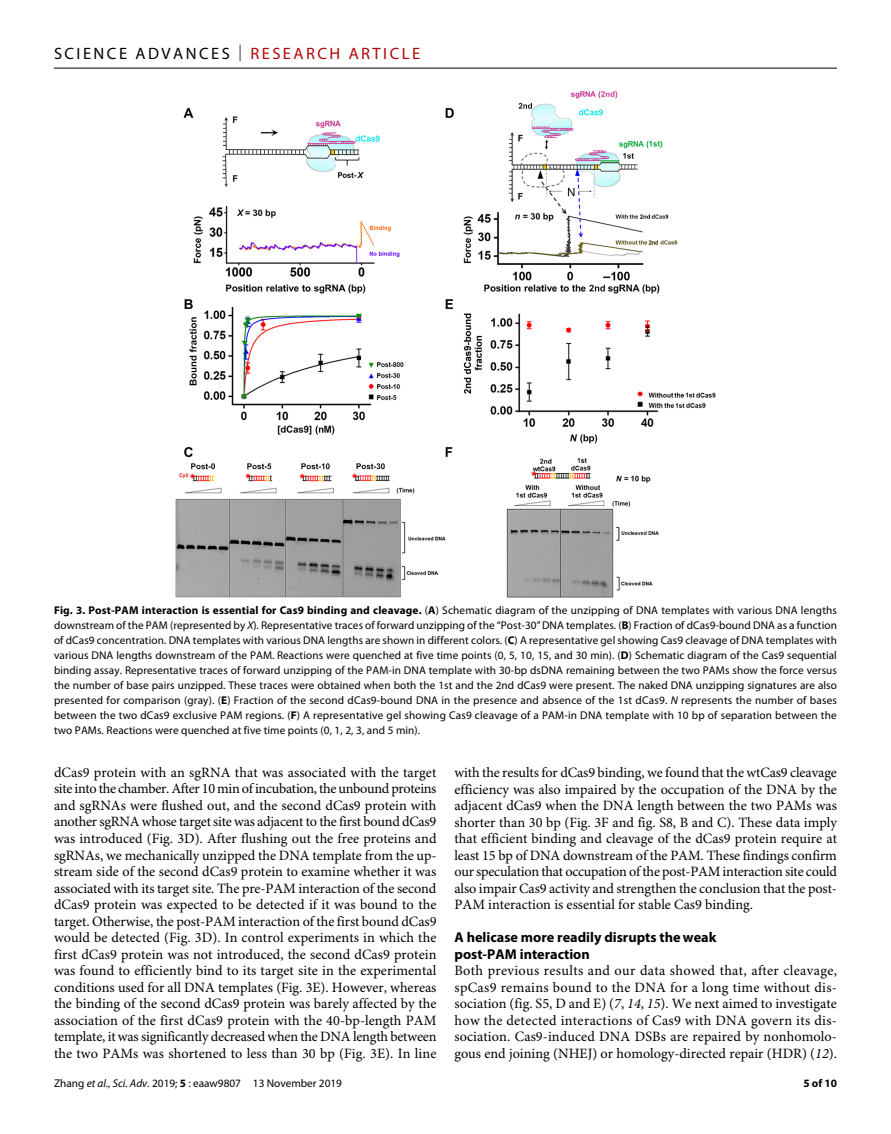
<style>
.page{position:relative;width:891px;height:1134px;background:#fff}
.page>*{position:absolute;margin:0;border:0;box-sizing:border-box;transform-origin:0 0}
.t1{font:16.5px "Myriad Pro";letter-spacing:.15em;color:#000}
.t2{font:14.25px/16.5px "Minion Pro";color:#000;text-align:justify}
.t3{font:700 14.25px/16.5px "Myriad Pro";color:#000}
.t4{font:11.25px/15px "Myriad Pro";letter-spacing:.01em;color:#000;text-align:justify}
.t5{font:700 11.25px "Myriad Pro";color:#000}
.s1{font-weight:300}
.s2{color:#b10508}
.s3{font-weight:700}
.s4{font-style:italic}
</style>
<div class="page">
<hr style="left:54px;top:68px;width:783px;height:1px;background:#000">
<img style="left:176px;top:91px;width:540px;height:507px">
<p class="t1" style="left:54px;top:40px;width:368px">SCIENCE ADVANCES <span class="s1">|</span> <span class="s2">RESEARCH ARTICLE</span></p>
<p class="t4" style="left:54px;top:603px;width:785px"><span class="s3">Fig. 3. Post-PAM interaction is essential for Cas9 binding and cleavage.</span> (<span class="s3">A</span>) Schematic diagram of the unzipping of DNA templates with various DNA lengths downstream of the PAM (represented by <span class="s4">X</span>). Representative traces of forward unzipping of the “Post-30” DNA templates. (<span class="s3">B</span>) Fraction of dCas9-bound DNA as a function of dCas9 concentration. DNA templates with various DNA lengths are shown in different colors. (<span class="s3">C</span>) A representative gel showing Cas9 cleavage of DNA templates with various DNA lengths downstream of the PAM. Reactions were quenched at five time points (0, 5, 10, 15, and 30 min). (<span class="s3">D</span>) Schematic diagram of the Cas9 sequential binding assay. Representative traces of forward unzipping of the PAM-in DNA template with 30-bp dsDNA remaining between the two PAMs show the force versus the number of base pairs unzipped. These traces were obtained when both the 1st and the 2nd dCas9 were present. The naked DNA unzipping signatures are also presented for comparison (gray). (<span class="s3">E</span>) Fraction of the second dCas9-bound DNA in the presence and absence of the 1st dCas9. <span class="s4">N</span> represents the number of bases between the two dCas9 exclusive PAM regions. (<span class="s3">F</span>) A representative gel showing Cas9 cleavage of a PAM-in DNA template with 10 bp of separation between the two PAMs. Reactions were quenched at five time points (0, 1, 2, 3, and 5 min).</p>
<p class="t2" style="left:54px;top:766px;width:384px">dCas9 protein with an sgRNA that was associated with the target site into the chamber. After 10 min of incubation, the unbound proteins and sgRNAs were flushed out, and the second dCas9 protein with another sgRNA whose target site was adjacent to the first bound dCas9 was introduced (Fig. 3D). After flushing out the free proteins and sgRNAs, we mechanically unzipped the DNA template from the up&shy;stream side of the second dCas9 protein to examine whether it was associated with its target site. The pre-PAM interaction of the second dCas9 protein was expected to be detected if it was bound to the target. Otherwise, the post-PAM interaction of the first bound dCas9 would be detected (Fig. 3D). In control experiments in which the first dCas9 protein was not introduced, the second dCas9 protein was found to efficiently bind to its target site in the experimental conditions used for all DNA templates (Fig. 3E). However, whereas the binding of the second dCas9 protein was barely affected by the association of the first dCas9 protein with the 40-bp-length PAM template, it was significantly decreased when the DNA length between the two PAMs was shortened to less than 30 bp (Fig. 3E). In line</p>
<p class="t2" style="left:454px;top:766px;width:384px">with the results for dCas9 binding, we found that the wtCas9 cleavage efficiency was also impaired by the occupation of the DNA by the adjacent dCas9 when the DNA length between the two PAMs was shorter than 30 bp (Fig. 3F and fig. S8, B and C). These data imply that efficient binding and cleavage of the dCas9 protein require at least 15 bp of DNA downstream of the PAM. These findings confirm our speculation that occupation of the post-PAM interaction site could also impair Cas9 activity and strengthen the conclusion that the post-PAM interaction is essential for stable Cas9 binding.</p>
<p class="t3" style="left:454px;top:928px;width:264px">A helicase more readily disrupts the weak post-PAM interaction</p>
<p class="t2" style="left:454px;top:964px;width:384px">Both previous results and our data showed that, after cleavage, spCas9 remains bound to the DNA for a long time without dis&shy;sociation (fig. S5, D and E) (<span class="s4">7</span>, <span class="s4">14</span>, <span class="s4">15</span>). We next aimed to investigate how the detected interactions of Cas9 with DNA govern its dis&shy;sociation. Cas9-induced DNA DSBs are repaired by nonhomolo&shy;gous end joining (NHEJ) or homology-directed repair (HDR) (<span class="s4">12</span>).</p>
<p class="t4" style="left:54px;top:1076px;width:290px">Zhang <span class="s4">et al</span>., <span class="s4">Sci. Adv.</span> 2019; <span class="s3">5</span> : eaaw9807 13 November 2019</p>
<p class="t5" style="left:803px;top:1074px;width:35px">5 of 10</p>
</div>
